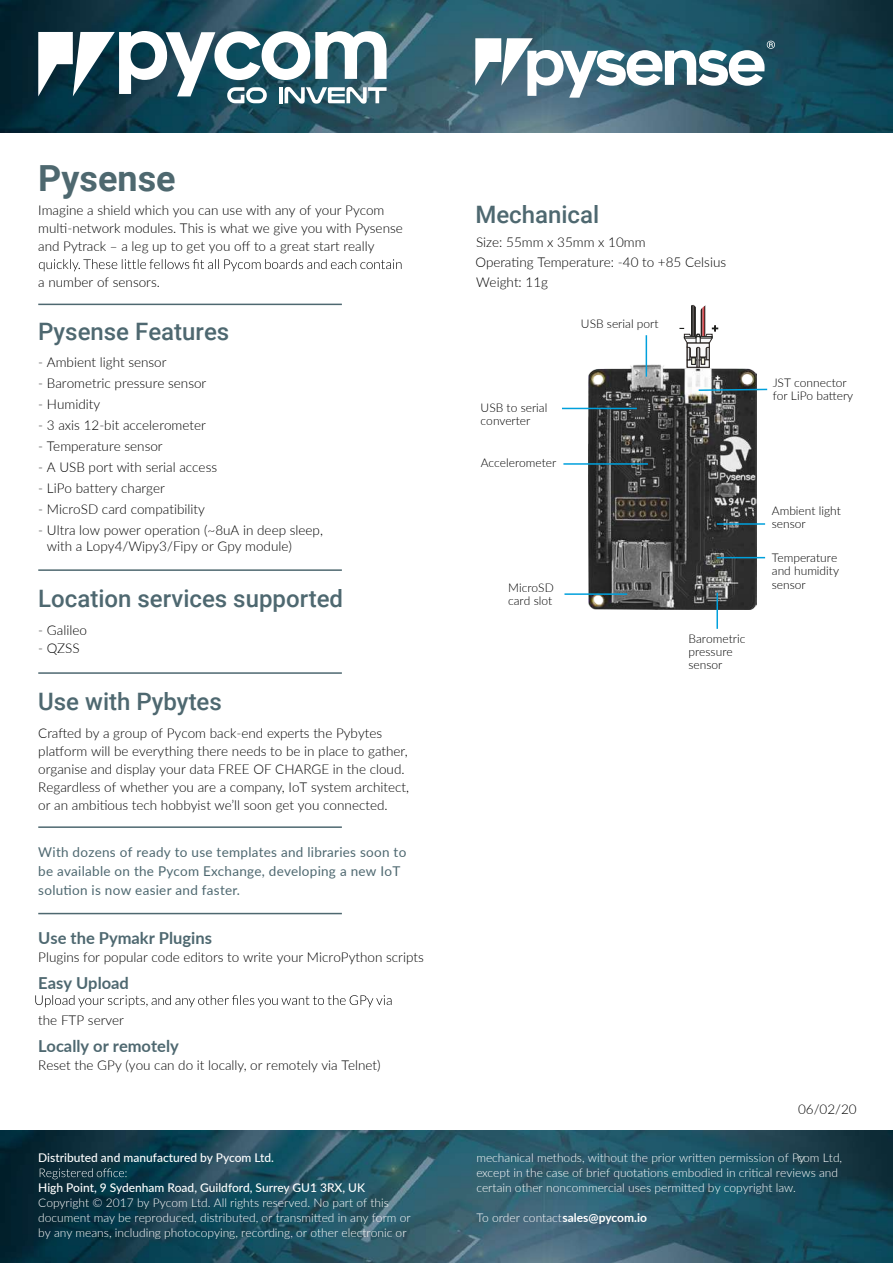
<style>
.page{position:relative;width:893px;height:1263px;background:#fff}
.page>*{position:absolute;margin:0;border:0;box-sizing:border-box;transform-origin:0 0}
.t1{font:700 36px "Roboto";color:#4e686f}
.t2{font:500 24px "Roboto";color:#4e6870}
.t3{font:700 16.5px "Lato";color:#4e6870}
.t4{font:300 13.5px/18px "Lato";color:#000}
.t5{font:13.5px/19.2px "Lato";letter-spacing:.02em;color:#4e6870}
.t6{font:300 12px/15px "Lato";color:#fff}
.t7{font:300 12px/13.2px "Lato";color:#000}
.t8{font:500 12px "Lato";color:#fff}
.s1{font-weight:700}
</style>
<div class="page">
<img style="left:0;top:0;width:893px;height:133px">
<img style="left:0;top:1130px;width:893px;height:133px">
<svg style="left:39px;top:259px;width:362px;height:12px"></svg>
<svg style="left:40px;top:1168px;width:87px;height:11px"></svg>
<svg style="left:35px;top:995px;width:356px;height:12px"></svg>
<hr style="left:38px;top:304px;width:304px;height:1px;background:#4e6870">
<hr style="left:38px;top:913px;width:304px;height:1px;background:#4e6870">
<hr style="left:38px;top:826px;width:304px;height:2px;background:#4e6870">
<hr style="left:38px;top:569px;width:304px;height:2px;background:#4e6870">
<hr style="left:38px;top:672px;width:304px;height:2px;background:#4e6870">
<svg style="left:38px;top:31px;width:349px;height:73px"></svg>
<img style="left:589px;top:364px;width:168px;height:246px">
<hr style="left:562px;top:408px;width:75px;height:1px;background:#00a0dc">
<hr style="left:563px;top:463px;width:85px;height:2px;background:#00a0dc">
<hr style="left:646px;top:335px;width:1px;height:42px;background:#00a0dc">
<hr style="left:564px;top:593px;width:63px;height:2px;background:#00a0dc">
<hr style="left:717px;top:523px;width:48px;height:2px;background:#00a0dc">
<hr style="left:717px;top:557px;width:48px;height:1px;background:#00a0dc">
<hr style="left:716px;top:593px;width:2px;height:36px;background:#00a0dc">
<svg style="left:475px;top:38px;width:300px;height:60px"></svg>
<svg style="left:697px;top:388px;width:71px;height:4px"></svg>
<svg style="left:716px;top:376px;width:4px;height:4px"></svg>
<svg style="left:679px;top:304px;width:39px;height:64px"></svg>
<h1 class="t1" style="left:38px;top:153px;width:139px">Pysense</h1>
<p class="t4" style="left:38px;top:201px;width:366px">Imagine a shield which you can use with any of your Pycom multi-network modules. This is what we give you with Pysense and Pytrack – a leg up to get you off to a great start really</p>
<p class="t4" style="left:38px;top:273px;width:123px">a number of sensors.</p>
<h2 class="t2" style="left:38px;top:314px;width:192px">Pysense Features</h2>
<p class="t4" style="left:38px;top:353px;width:130px">- Ambient light sensor</p>
<p class="t4" style="left:38px;top:374px;width:170px">- Barometric pressure sensor</p>
<p class="t4" style="left:38px;top:395px;width:63px">- Humidity</p>
<p class="t4" style="left:38px;top:416px;width:169px">- 3 axis 12-bit accelerometer</p>
<p class="t4" style="left:38px;top:437px;width:126px">- Temperature sensor</p>
<p class="t4" style="left:38px;top:458px;width:180px">- A USB port with serial access</p>
<p class="t4" style="left:38px;top:479px;width:128px">- LiPo battery charger</p>
<p class="t4" style="left:38px;top:500px;width:168px">- MicroSD card compatibility</p>
<p class="t4" style="left:47px;top:522px;width:278px;line-height:16.2px;text-indent:-9px">- Ultra low power operation (~8uA in deep sleep, with a Lopy4/Wipy3/Fipy or Gpy module)</p>
<h2 class="t2" style="left:38px;top:582px;width:306px">Location services supported</h2>
<p class="t4" style="left:38px;top:621px;width:50px">- Galileo</p>
<p class="t4" style="left:38px;top:639px;width:43px">- QZSS</p>
<h2 class="t2" style="left:38px;top:684px;width:185px">Use with Pybytes</h2>
<p class="t4" style="left:38px;top:724px;width:372px">Crafted by a group of Pycom back-end experts the Pybytes platform will be everything there needs to be in place to gather, organise and display your data FREE OF CHARGE in the cloud.<br>Regardless of whether you are a company, IoT system architect, or an ambitious tech hobbyist we’ll soon get you connected.</p>
<p class="t5" style="left:38px;top:841px;width:370px">With dozens of ready to use templates and libraries soon to be available on the Pycom Exchange, developing a new IoT solution is now easier and faster.</p>
<p class="t3" style="left:38px;top:926px;width:175px">Use the Pymakr Plugins</p>
<p class="t4" style="left:38px;top:947px;width:387px">Plugins for popular code editors to write your MicroPython scripts</p>
<p class="t3" style="left:38px;top:971px;width:92px">Easy Upload</p>
<p class="t4" style="left:38px;top:1010px;width:87px">the FTP server</p>
<p class="t3" style="left:38px;top:1034px;width:142px">Locally or remotely</p>
<p class="t4" style="left:38px;top:1055px;width:344px">Reset the GPy (you can do it locally, or remotely via Telnet)</p>
<p class="t8" style="left:38px;top:1149px;width:237px">Distributed and manufactured by Pycom Ltd.</p>
<p class="t8" style="left:38px;top:1179px;width:328px">High Point, 9 Sydenham Road, Guildford, Surrey GU1 3RX, UK</p>
<p class="t6" style="left:38px;top:1195px;width:374px">Copyright © 2017 by Pycom Ltd. All rights reserved. No part of this document may be reproduced, distributed, or transmitted in any form or by any means, including photocopying, recording, or other electronic or</p>
<h2 class="t2" style="left:475px;top:197px;width:125px">Mechanical</h2>
<p class="t4" style="left:476px;top:233px;width:171px">Size: 55mm x 35mm x 10mm</p>
<p class="t4" style="left:475px;top:251px;width:252px;line-height:20.2px">Operating Temperature: -40 to +85 Celsius<br>Weight: 11g</p>
<p class="t7" style="left:581px;top:317px;width:79px">USB serial port</p>
<p class="t7" style="left:481px;top:400px;width:68px">USB to serial converter</p>
<p class="t7" style="left:481px;top:455px;width:77px">Accelerometer</p>
<p class="t7" style="left:508px;top:580px;width:47px">MicroSD card slot</p>
<p class="t7" style="left:773px;top:375px;width:82px">JST connector for LiPo battery</p>
<p class="t7" style="left:688px;top:631px;width:58px">Barometric pressure sensor</p>
<p class="t7" style="left:772px;top:504px;width:71px">Ambient light sensor</p>
<p class="t7" style="left:772px;top:551px;width:69px">Temperature and humidity sensor</p>
<p class="t4" style="left:798px;top:1100px;width:60px">06/02/20</p>
<p class="t6" style="left:476px;top:1150px;width:367px">mechanical methods, without the prior written permission of Pycom Ltd, except in the case of brief quotations embodied in critical reviews and certain other noncommercial uses permitted by copyright law.</p>
<p class="t6" style="left:476px;top:1210px;width:172px">To order contact <span class="s1">sales@pycom.io</span></p>
</div>
